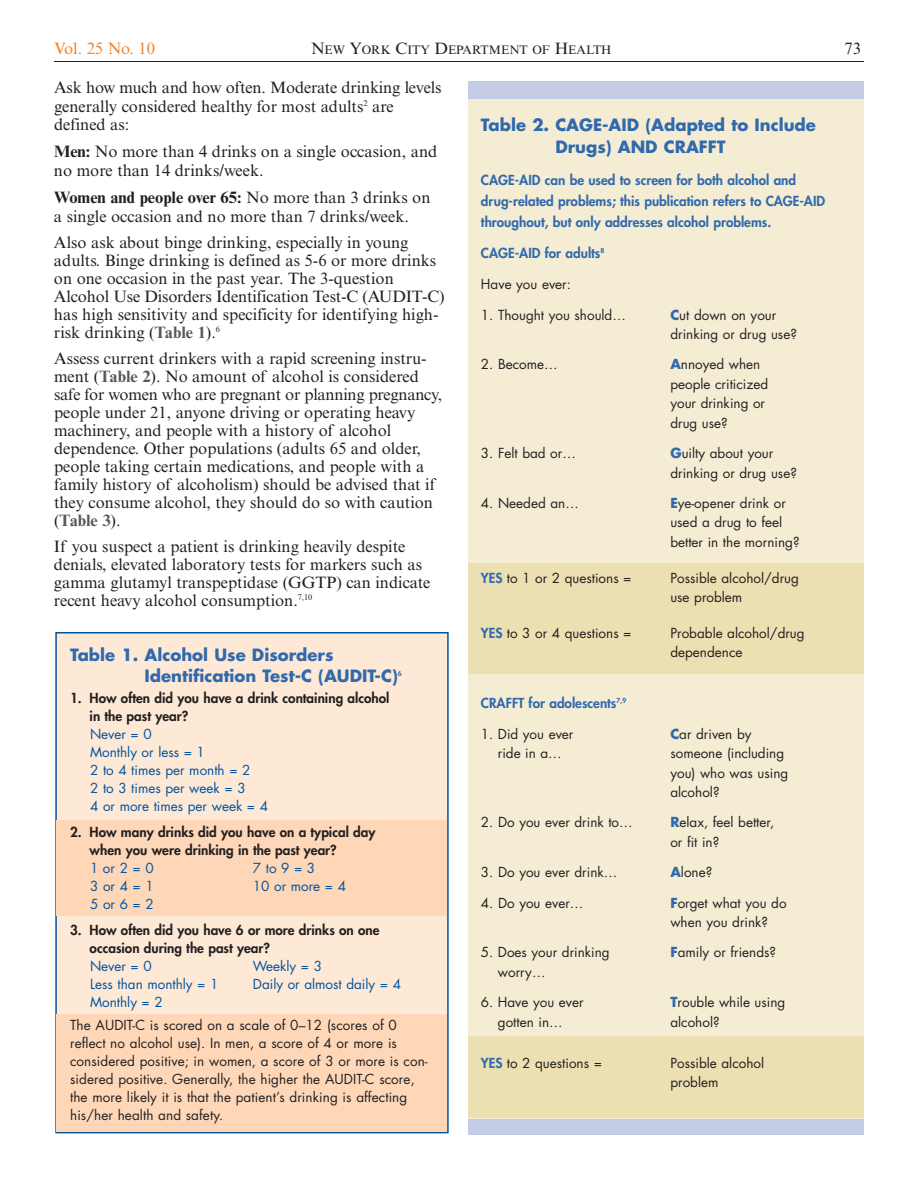
<style>
.page{position:relative;width:918px;height:1188px;background:#fff}
.page>*{position:absolute;margin:0;border:0;box-sizing:border-box;transform-origin:0 0}
.t1{font:16.5px/18px "Times New Roman MT Std";color:#231f20}
.t2{font:700 16.5px/22.5px "Futura Std";color:#3069ad}
.t3{font:16.5px "Times New Roman MT Std";color:#f48026}
.t4{font:13.5px/19.5px "Futura Std";color:#231f20}
.t5{font:800 13.5px/18px "Futura Std";color:#231f20}
.t6{font:800 13.5px/21px "Futura Std";color:#3069ad}
.t7{font:13.5px/18px "Futura Std";color:#01539e}
.t8{font:12.3px "Times New Roman MT Std";color:#231f20}
.t9{font:800 6.75px "Futura Std";color:#3069ad}
.s1{font-size:16.5px}
.s2{font-weight:700}
.s3{font-weight:700;color:#57585a}
.s4{font-weight:700;color:#3069ad}
.s5{font-weight:800;color:#3069ad}
</style>
<div class="page">
<hr style="left:54px;top:61px;width:810px;height:1px;background:#231f20">
<div style="left:469px;top:81px;width:395px;height:1053px;background:#c3cbe5"></div>
<div style="left:469px;top:99px;width:395px;height:1019px;background:#f4edd4"></div>
<div style="left:469px;top:563px;width:395px;height:111px;background:#ecdfb1"></div>
<div style="left:469px;top:1036px;width:395px;height:82px;background:#ecdfb1"></div>
<div style="left:56px;top:633px;width:392px;height:500px;background:#fee9d6"></div>
<div style="left:55px;top:632px;width:394px;height:501px;border:2px solid #01539e"></div>
<div style="left:57px;top:821px;width:390px;height:95px;background:#fdd7b7"></div>
<div style="left:57px;top:1014px;width:390px;height:118px;background:#fdd7b7"></div>
<p class="t3" style="left:54px;top:43px;width:103px">Vol. 25 No. 10</p>
<p class="t8" style="left:311px;top:46px;width:302px"><span class="s1">N</span>EW <span class="s1">Y</span>ORK <span class="s1">C</span>ITY <span class="s1">D</span>EPARTMENT OF <span class="s1">H</span>EALTH</p>
<p class="t1" style="left:844px;top:41px;width:18px">73</p>
<p class="t1" style="left:54px;top:79px;width:389px;line-height:18.8px">Ask how much and how often. Moderate drinking levels generally considered healthy for most adults<sup>2</sup> are defined as:</p>
<p class="t1" style="left:54px;top:144px;width:385px;line-height:18.8px"><span class="s2">Men:</span> No more than 4 drinks on a single occasion, and no more than 14 drinks/week.</p>
<p class="t1" style="left:54px;top:189px;width:378px;line-height:18.8px"><span class="s2">Women and people over 65:</span> No more than 3 drinks on a single occasion and no more than 7 drinks/week.</p>
<p class="t1" style="left:54px;top:235px;width:392px">Also ask about binge drinking, especially in young adults. Binge drinking is defined as 5-6 or more drinks on one occasion in the past year. The 3-question Alcohol Use Disorders Identification Test-C (AUDIT-C) has high sensitivity and specificity for identifying high&shy;risk drinking (<span class="s3">Table 1</span>).<sup>6</sup></p>
<p class="t1" style="left:54px;top:351px;width:390px">Assess current drinkers with a rapid screening instru&shy;ment (<span class="s3">Table 2</span>). No amount of alcohol is considered safe for women who are pregnant or planning pregnancy, people under 21, anyone driving or operating heavy machinery, and people with a history of alcohol dependence. Other populations (adults 65 and older, people taking certain medications, and people with a family history of alcoholism) should be advised that if they consume alcohol, they should do so with caution (<span class="s3">Table 3</span>).</p>
<p class="t1" style="left:54px;top:539px;width:378px">If you suspect a patient is drinking heavily despite denials, elevated laboratory tests for markers such as gamma glutamyl transpeptidase (GGTP) can indicate recent heavy alcohol consumption.<sup>7,10</sup></p>
<p class="t2" style="left:555px;top:115px;width:262px;text-indent:-74px">Table 2. CAGE-AID (Adapted to Include<br>Drugs) AND CRAFFT</p>
<p class="t6" style="left:481px;top:171px;width:346px">CAGE-AID can be used to screen for both alcohol and drug-related problems; this publication refers to CAGE-AID throughout, but only addresses alcohol problems.</p>
<p class="t6" style="left:481px;top:244px;width:125px">CAGE-AID for adults<sup>8</sup></p>
<p class="t4" style="left:481px;top:276px;width:92px">Have you ever:</p>
<p class="t4" style="left:481px;top:306px;width:146px">1. Thought you should…</p>
<p class="t4" style="left:670px;top:306px;width:128px"><span class="s4">C</span>ut down on your drinking or drug use?</p>
<p class="t4" style="left:481px;top:356px;width:78px">2. Become…</p>
<p class="t4" style="left:670px;top:356px;width:99px"><span class="s4">A</span>nnoyed when people criticized your drinking or drug use?</p>
<p class="t4" style="left:481px;top:445px;width:96px">3. Felt bad or…</p>
<p class="t4" style="left:670px;top:445px;width:128px"><span class="s4">G</span>uilty about your drinking or drug use?</p>
<p class="t4" style="left:481px;top:494px;width:99px">4. Needed an…</p>
<p class="t4" style="left:670px;top:494px;width:131px"><span class="s4">E</span>ye-opener drink or used a drug to feel better in the morning?</p>
<p class="t4" style="left:481px;top:569px;width:152px"><span class="s5">YES</span> to 1 or 2 questions =</p>
<p class="t4" style="left:670px;top:569px;width:130px">Possible alcohol/drug use problem</p>
<p class="t4" style="left:481px;top:624px;width:152px"><span class="s5">YES</span> to 3 or 4 questions =</p>
<p class="t4" style="left:670px;top:624px;width:136px">Probable alcohol/drug dependence</p>
<p class="t6" style="left:481px;top:694px;width:147px">CRAFFT for adolescents<sup>7,9</sup></p>
<p class="t4" style="left:481px;top:725px;width:94px">1. Did you ever</p>
<p class="t4" style="left:670px;top:725px;width:83px"><span class="s4">C</span>ar driven by</p>
<p class="t4" style="left:498px;top:745px;width:65px">ride in a…</p>
<p class="t4" style="left:670px;top:745px;width:120px">someone (including you) who was using alcohol?</p>
<p class="t4" style="left:481px;top:814px;width:153px">2. Do you ever drink to…</p>
<p class="t4" style="left:670px;top:814px;width:106px"><span class="s4">R</span>elax, feel better, or fit in?</p>
<p class="t4" style="left:481px;top:864px;width:138px">3. Do you ever drink…</p>
<p class="t4" style="left:670px;top:864px;width:43px"><span class="s4">A</span>lone?</p>
<p class="t4" style="left:481px;top:894px;width:104px">4. Do you ever…</p>
<p class="t4" style="left:670px;top:894px;width:118px"><span class="s4">F</span>orget what you do when you drink?</p>
<p class="t4" style="left:481px;top:944px;width:130px">5. Does your drinking</p>
<p class="t4" style="left:670px;top:944px;width:107px"><span class="s4">F</span>amily or friends?</p>
<p class="t4" style="left:498px;top:963px;width:49px">worry…</p>
<p class="t4" style="left:481px;top:994px;width:104px">6. Have you ever</p>
<p class="t4" style="left:670px;top:994px;width:117px"><span class="s4">T</span>rouble while using</p>
<p class="t4" style="left:498px;top:1013px;width:66px">gotten in…</p>
<p class="t4" style="left:670px;top:1013px;width:51px">alcohol?</p>
<p class="t4" style="left:481px;top:1054px;width:123px"><span class="s5">YES</span> to 2 questions =</p>
<p class="t4" style="left:670px;top:1054px;width:95px">Possible alcohol problem</p>
<p class="t2" style="left:145px;top:646px;width:255px;line-height:21px;text-indent:-74px">Table 1. Alcohol Use Disorders<br>Identification Test-C (AUDIT-C)</p>
<p class="t9" style="left:398px;top:671px;width:5px">6</p>
<p class="t5" style="left:90px;top:690px;width:301px;text-indent:-19px">1. How often did you have a drink containing alcohol in the past year?</p>
<p class="t7" style="left:90px;top:726px;width:180px">Never = 0<br>Monthly or less = 1<br>2 to 4 times per month = 2<br>2 to 3 times per week = 3<br>4 or more times per week = 4</p>
<p class="t5" style="left:90px;top:824px;width:287px;text-indent:-19px">2. How many drinks did you have on a typical day when you were drinking in the past year?</p>
<p class="t7" style="left:90px;top:860px;width:65px">1 or 2 = 0</p>
<p class="t7" style="left:253px;top:860px;width:64px">7 to 9 = 3</p>
<p class="t7" style="left:90px;top:878px;width:65px">3 or 4 = 1</p>
<p class="t7" style="left:253px;top:878px;width:95px">10 or more = 4</p>
<p class="t7" style="left:90px;top:896px;width:65px">5 or 6 = 2</p>
<p class="t5" style="left:90px;top:922px;width:291px;text-indent:-19px">3. How often did you have 6 or more drinks on one occasion during the past year?</p>
<p class="t7" style="left:90px;top:958px;width:63px">Never = 0</p>
<p class="t7" style="left:253px;top:958px;width:71px">Weekly = 3</p>
<p class="t7" style="left:90px;top:976px;width:130px">Less than monthly = 1</p>
<p class="t7" style="left:253px;top:976px;width:150px">Daily or almost daily = 4</p>
<p class="t7" style="left:90px;top:994px;width:74px">Monthly = 2</p>
<p class="t4" style="left:70px;top:1017px;width:359px;line-height:18px">The AUDIT-C is scored on a scale of 0–12 (scores of 0 reflect no alcohol use). In men, a score of 4 or more is considered positive; in women, a score of 3 or more is con&shy;sidered positive. Generally, the higher the AUDIT-C score, the more likely it is that the patient’s drinking is affecting his/her health and safety.</p>
</div>
